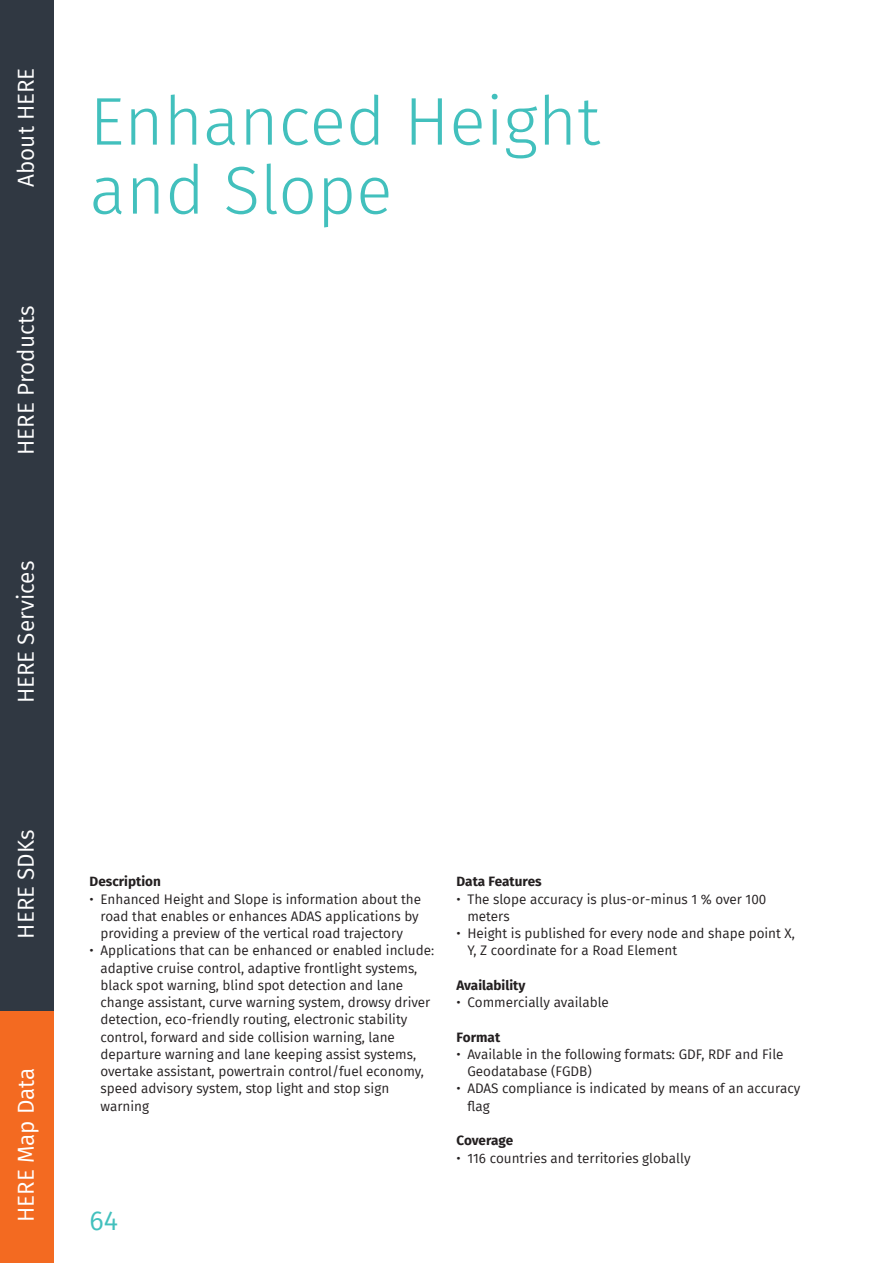
<style>
.page{position:relative;width:893px;height:1263px;background:#fff}
.page>*{position:absolute;margin:0;border:0;box-sizing:border-box;transform-origin:0 0}
.Main_Head{font:300 67.5px/69px "Fira Sans";color:#42c0bd}
.t1{font:27px "Fira Sans";color:#42c0bd}
.t2{font:22.5px "Fira Sans";color:#fff}
.t3{font:13.5px/17.2px "Fira Sans";color:#231f20}
.Subhead{font:700 13.5px "Fira Sans";color:#231f20}
</style>
<div class="page">
<div style="left:0;top:1011px;width:54px;height:252px;background:#f36a21"></div>
<div style="left:0;top:758px;width:54px;height:253px;background:#303842"></div>
<div style="left:0;top:506px;width:54px;height:252px;background:#303842"></div>
<div style="left:0;top:253px;width:54px;height:253px;background:#303842"></div>
<div style="left:0;top:0;width:54px;height:253px;background:#303842"></div>
<h3 class="t2" style="left:5px;top:187px;width:120px;rotate:-90deg">About HERE</h3>
<h3 class="t2" style="left:5px;top:455px;width:150px;rotate:-90deg">HERE Products</h3>
<h3 class="t2" style="left:5px;top:703px;width:144px;rotate:-90deg">HERE Services</h3>
<p class="Main_Head" style="left:90px;top:79px;width:512px">Enhanced Height and Slope</p>
<h3 class="t2" style="left:5px;top:939px;width:110px;rotate:-90deg">HERE SDKs</h3>
<h3 class="t2" style="left:5px;top:1222px;width:156px;rotate:-90deg">HERE Map Data</h3>
<p class="Subhead" style="left:90px;top:869px;width:73px">Description</p>
<p class="t3" style="left:100px;top:889px;width:322px;text-indent:-11px">• Enhanced Height and Slope is information about the road that enables or enhances ADAS applications by providing a preview of the vertical road trajectory</p>
<p class="t3" style="left:100px;top:941px;width:335px;text-indent:-11px">• Applications that can be enhanced or enabled include: adaptive cruise control, adaptive frontlight systems, black spot warning, blind spot detection and lane change assistant, curve warning system, drowsy driver detection, eco-friendly routing, electronic stability control, forward and side collision warning, lane departure warning and lane keeping assist systems, overtake assistant, powertrain control/fuel economy, speed advisory system, stop light and stop sign warning</p>
<h2 class="t1" style="left:89px;top:1196px;width:30px">64</h2>
<p class="Subhead" style="left:457px;top:869px;width:87px">Data Features</p>
<p class="t3" style="left:467px;top:889px;width:300px;text-indent:-11px">• The slope accuracy is plus-or-minus 1 % over 100 meters</p>
<p class="t3" style="left:467px;top:923px;width:329px;text-indent:-11px">• Height is published for every node and shape point X,<br>Y, Z coordinate for a Road Element</p>
<p class="Subhead" style="left:457px;top:973px;width:70px">Availability</p>
<p class="t3" style="left:457px;top:992px;width:154px">• Commercially available</p>
<p class="Subhead" style="left:457px;top:1025px;width:45px">Format</p>
<p class="t3" style="left:467px;top:1044px;width:318px;text-indent:-11px">• Available in the following formats: GDF, RDF and File<br>Geodatabase (FGDB)</p>
<p class="t3" style="left:467px;top:1079px;width:334px;text-indent:-11px">• ADAS compliance is indicated by means of an accuracy flag</p>
<p class="Subhead" style="left:457px;top:1128px;width:58px">Coverage</p>
<p class="t3" style="left:457px;top:1148px;width:235px">• 116 countries and territories globally</p>
</div>
